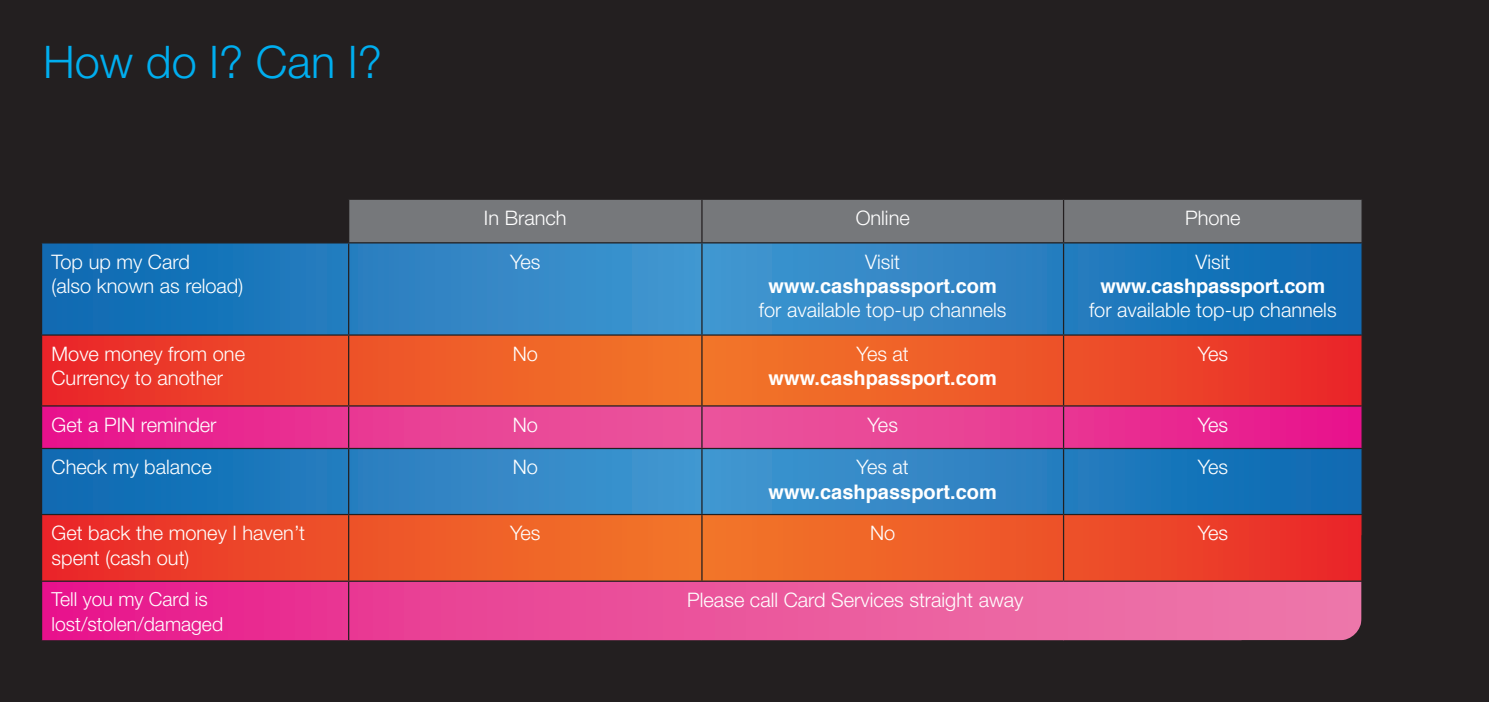
<style>
.page{position:relative;width:1489px;height:702px;background:#fff}
.page>*{position:absolute;margin:0;border:0;box-sizing:border-box;transform-origin:0 0}
.t1{font:300 45px "Helvetica Neue";color:#00aeef}
.t2{font:300 20px/24.5px "Helvetica Neue";color:#fff}
.t3{font:700 20px "Helvetica";color:#fff}
.t4{font:300 19.5px/24.2px "Helvetica Neue";color:#fff}
</style>
<div class="page">
<div style="left:0;top:0;width:1488px;height:702px;background:#231f20"></div>
<div style="left:349px;top:200px;width:1012px;height:42px;background:#76787b"></div>
<svg style="left:42px;top:243px;width:659px;height:91px;background:#267ebe"></svg>
<svg style="left:702px;top:243px;width:659px;height:91px;background:#277ebf"></svg>
<svg style="left:42px;top:335px;width:659px;height:70px;background:#eb5128"></svg>
<svg style="left:702px;top:335px;width:659px;height:70px;background:#eb5128"></svg>
<svg style="left:42px;top:406px;width:1319px;height:234px;background:#aa5c82"></svg>
<svg style="left:702px;top:406px;width:659px;height:42px;background:#e53691"></svg>
<hr style="left:701px;top:406px;width:1px;height:42px;background:#231f20">
<hr style="left:41px;top:448px;width:307px;height:1px;background:#231f20">
<hr style="left:702px;top:448px;width:361px;height:1px;background:#231f20">
<hr style="left:701px;top:449px;width:1px;height:65px;background:#231f20">
<hr style="left:41px;top:514px;width:307px;height:1px;background:#231f20">
<hr style="left:702px;top:514px;width:361px;height:1px;background:#231f20">
<hr style="left:701px;top:515px;width:1px;height:65px;background:#231f20">
<hr style="left:41px;top:580px;width:307px;height:1px;background:#231f20">
<hr style="left:348px;top:243px;width:1px;height:91px;background:#231f20">
<hr style="left:1062px;top:243px;width:2px;height:91px;background:#231f20">
<hr style="left:348px;top:335px;width:1px;height:70px;background:#231f20">
<hr style="left:1062px;top:335px;width:2px;height:70px;background:#231f20">
<hr style="left:348px;top:406px;width:1px;height:42px;background:#231f20">
<hr style="left:1062px;top:406px;width:2px;height:42px;background:#231f20">
<hr style="left:348px;top:448px;width:354px;height:1px;background:#231f20">
<hr style="left:348px;top:449px;width:1px;height:65px;background:#231f20">
<hr style="left:1063px;top:448px;width:299px;height:1px;background:#231f20">
<hr style="left:1062px;top:449px;width:2px;height:65px;background:#231f20">
<hr style="left:348px;top:514px;width:354px;height:1px;background:#231f20">
<hr style="left:348px;top:515px;width:1px;height:65px;background:#231f20">
<hr style="left:1063px;top:514px;width:299px;height:1px;background:#231f20">
<hr style="left:1062px;top:515px;width:2px;height:65px;background:#231f20">
<hr style="left:348px;top:580px;width:354px;height:1px;background:#231f20">
<hr style="left:348px;top:581px;width:1px;height:59px;background:#231f20">
<hr style="left:702px;top:580px;width:361px;height:1px;background:#231f20">
<hr style="left:1063px;top:580px;width:299px;height:1px;background:#231f20">
<hr style="left:701px;top:200px;width:1px;height:42px;background:#231f20">
<hr style="left:1062px;top:200px;width:2px;height:42px;background:#231f20">
<svg style="left:1241px;top:530px;width:121px;height:111px;background:#e5516a"></svg>
<h1 class="t1" style="left:43px;top:35px;width:340px">How do I? Can I?</h1>
<p class="t2" style="left:484px;top:205px;width:84px">In Branch</p>
<p class="t2" style="left:855px;top:205px;width:56px">Online</p>
<p class="t2" style="left:1184px;top:205px;width:57px">Phone</p>
<p class="t2" style="left:52px;top:249px;width:193px">Top up my Card<br>(also known as reload)</p>
<p class="t2" style="left:510px;top:249px;width:32px">Yes</p>
<p class="t2" style="left:865px;top:249px;width:36px">Visit</p>
<p class="t3" style="left:768px;top:270px;width:230px">www.cashpassport.com</p>
<p class="t2" style="left:759px;top:297px;width:249px">for available top-up channels</p>
<p class="t2" style="left:52px;top:341px;width:195px">Move money from one<br>Currency to another</p>
<p class="t2" style="left:512px;top:341px;width:27px">No</p>
<p class="t2" style="left:856px;top:341px;width:54px">Yes at</p>
<p class="t3" style="left:768px;top:362px;width:230px">www.cashpassport.com</p>
<p class="t2" style="left:1195px;top:249px;width:36px">Visit</p>
<p class="t3" style="left:1100px;top:270px;width:226px">www.cashpassport.com</p>
<p class="t2" style="left:1088px;top:297px;width:249px">for available top-up channels</p>
<p class="t2" style="left:1197px;top:341px;width:32px">Yes</p>
<p class="t2" style="left:52px;top:412px;width:166px">Get a PIN reminder</p>
<p class="t2" style="left:512px;top:412px;width:27px">No</p>
<p class="t2" style="left:867px;top:412px;width:32px">Yes</p>
<p class="t2" style="left:1197px;top:412px;width:32px">Yes</p>
<p class="t2" style="left:52px;top:454px;width:162px">Check my balance</p>
<p class="t2" style="left:512px;top:454px;width:27px">No</p>
<p class="t2" style="left:856px;top:454px;width:54px">Yes at</p>
<p class="t3" style="left:768px;top:475px;width:230px">www.cashpassport.com</p>
<p class="t2" style="left:1197px;top:454px;width:32px">Yes</p>
<p class="t2" style="left:52px;top:520px;width:255px">Get back the money I haven’t spent (cash out)</p>
<p class="t2" style="left:510px;top:520px;width:32px">Yes</p>
<p class="t2" style="left:870px;top:520px;width:27px">No</p>
<p class="t2" style="left:1197px;top:520px;width:32px">Yes</p>
<p class="t4" style="left:52px;top:587px;width:173px">Tell you my Card is lost/stolen/damaged</p>
<p class="t2" style="left:687px;top:587px;width:338px">Please call Card Services straight away</p>
</div>
